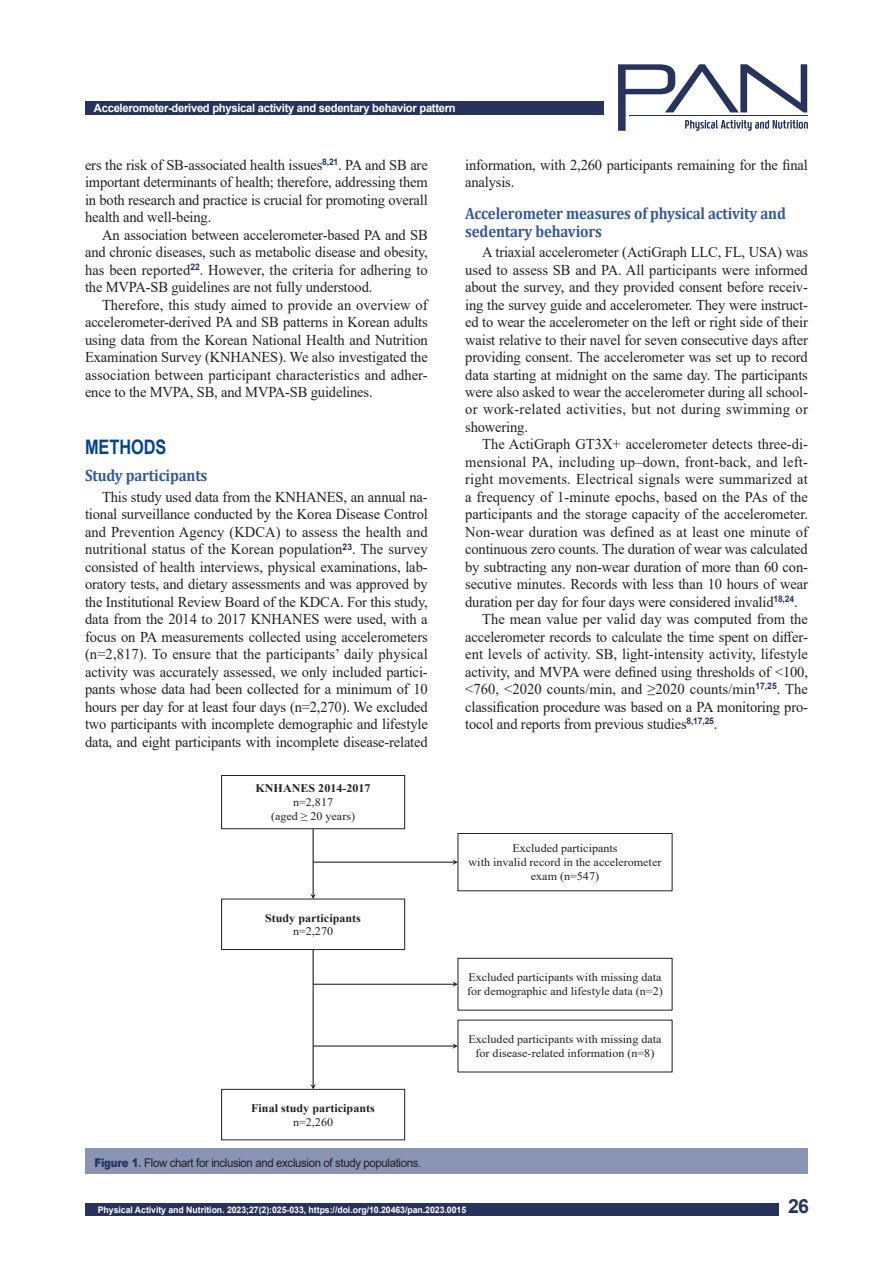
<style>
.page{position:relative;width:893px;height:1263px;background:#fff}
.page>*{position:absolute;margin:0;border:0;box-sizing:border-box;transform-origin:0 0}
.t1{font:700 19.95px "Arial";letter-spacing:-.005em;color:#02458f;scale:.82 1}
.t2{font:700 19.5px "Arial";color:#26335c}
.t3{font:700 16.5px/17.4px "Cambria";letter-spacing:-.01em;color:#32599c;scale:.9 1}
.t4{font:15px/17.5px "Times New Roman";letter-spacing:-.01em;color:#231f20;text-align:justify}
.t5{font:15px "Times New Roman";letter-spacing:.015em;color:#231f20}
.t6{font:15px "Times New Roman";letter-spacing:.01em;color:#231f20}
.t7{font:12px "Arial";letter-spacing:-.03em;color:#231f20;scale:.95 1}
.t8{font:11.55px/13.8px "Times New Roman";color:#231f20;text-align:center;scale:1.05 1}
.t9{font:700 11.55px "Arial";letter-spacing:-.025em;color:#fff}
.t10{font:700 11.55px "Times New Roman";color:#231f20;scale:1.05 1}
.t11{font:700 9px "Arial";letter-spacing:-.005em;color:#fff}
.s1{font-weight:900;color:#26335c}
.s2{font-weight:700;color:#26335c}
</style>
<div class="page">
<div style="left:85px;top:1203px;width:693px;height:13px;background:#26335c"></div>
<div style="left:85px;top:101px;width:519px;height:14px;background:#26335c"></div>
<svg style="left:618px;top:64px;width:190px;height:67px"></svg>
<div style="left:85px;top:1148px;width:723px;height:26px;background:#8a95b6"></div>
<div style="left:221px;top:775px;width:184px;height:54px;border:1px solid #231f20"></div>
<div style="left:221px;top:899px;width:184px;height:51px;border:1px solid #231f20"></div>
<hr style="left:313px;top:829px;width:1px;height:67px;background:#231f20">
<svg style="left:310px;top:893px;width:6px;height:6px"></svg>
<div style="left:458px;top:833px;width:214px;height:58px;border:1px solid #231f20"></div>
<hr style="left:313px;top:949px;width:1px;height:137px;background:#231f20">
<svg style="left:310px;top:1084px;width:6px;height:5px"></svg>
<div style="left:458px;top:958px;width:214px;height:52px;border:1px solid #231f20"></div>
<div style="left:221px;top:1089px;width:184px;height:51px;border:1px solid #231f20"></div>
<hr style="left:313px;top:861px;width:142px;height:2px;background:#231f20">
<svg style="left:452px;top:859px;width:6px;height:6px"></svg>
<hr style="left:313px;top:984px;width:142px;height:1px;background:#231f20">
<svg style="left:452px;top:981px;width:6px;height:6px"></svg>
<hr style="left:313px;top:1045px;width:142px;height:1px;background:#231f20">
<svg style="left:452px;top:1043px;width:6px;height:6px"></svg>
<p class="t9" style="left:94px;top:100px;width:363px">Accelerometer-derived physical activity and sedentary behavior pattern</p>
<p class="t4" style="left:85px;top:156px;width:344px">ers the risk of SB-associated health issues<sup>8,21</sup>. PA and SB are important determinants of health; therefore, addressing them in both research and practice is crucial for promoting overall health and well-being.</p>
<p class="t4" style="left:85px;top:225px;width:344px;text-indent:17px">An association between accelerometer-based PA and SB and chronic diseases, such as metabolic disease and obesity, has been reported<sup>22</sup>. However, the criteria for adhering to the MVPA-SB guidelines are not fully understood.</p>
<p class="t4" style="left:85px;top:295px;width:344px;text-indent:17px">Therefore, this study aimed to provide an overview of accelerometer-derived PA and SB patterns in Korean adults using data from the Korean National Health and Nutrition Examination Survey (KNHANES). We also investigated the association between participant characteristics and adher&shy;ence to the MVPA, SB, and MVPA-SB guidelines.</p>
<h1 class="t1" style="left:85px;top:433px;width:101px">METHODS</h1>
<p class="t3" style="left:85px;top:466px;width:137px">Study participants</p>
<p class="t4" style="left:85px;top:488px;width:344px;text-indent:17px">This study used data from the KNHANES, an annual na&shy;tional surveillance conducted by the Korea Disease Control and Prevention Agency (KDCA) to assess the health and nutritional status of the Korean population<sup>23</sup>. The survey consisted of health interviews, physical examinations, lab&shy;oratory tests, and dietary assessments and was approved by the Institutional Review Board of the KDCA. For this study, data from the 2014 to 2017 KNHANES were used, with a focus on PA measurements collected using accelerometers (n=2,817). To ensure that the participants’ daily physical activity was accurately assessed, we only included partici&shy;pants whose data had been collected for a minimum of 10 hours per day for at least four days (n=2,270). We excluded two participants with incomplete demographic and lifestyle data, and eight participants with incomplete disease-related</p>
<p class="t10" style="left:255px;top:780px;width:111px">KNHANES 2014-2017</p>
<p class="t8" style="left:271px;top:795px;width:82px">n=2,817<br>(aged ≥ 20 years)</p>
<p class="t10" style="left:265px;top:909px;width:93px">Study participants</p>
<p class="t8" style="left:293px;top:924px;width:40px">n=2,270</p>
<p class="t4" style="left:465px;top:156px;width:344px">information, with 2,260 participants remaining for the final analysis.</p>
<p class="t3" style="left:465px;top:204px;width:358px">Accelerometer measures of physical activity and sedentary behaviors</p>
<p class="t4" style="left:465px;top:243px;width:344px;text-indent:17px">A triaxial accelerometer (ActiGraph LLC, FL, USA) was used to assess SB and PA. All participants were informed about the survey, and they provided consent before receiv&shy;ing the survey guide and accelerometer. They were instruct&shy;ed to wear the accelerometer on the left or right side of their waist relative to their navel for seven consecutive days after providing consent. The accelerometer was set up to record data starting at midnight on the same day. The participants were also asked to wear the accelerometer during all school&shy;or work-related activities, but not during swimming or showering.</p>
<p class="t4" style="left:482px;top:435px;width:327px">The ActiGraph GT3X+ accelerometer detects three-di-</p>
<p class="t5" style="left:465px;top:451px;width:344px">mensional PA, including up–down, front-back, and left-</p>
<p class="t6" style="left:465px;top:469px;width:344px">right movements. Electrical signals were summarized at</p>
<p class="t4" style="left:465px;top:488px;width:344px">a frequency of 1-minute epochs, based on the PAs of the</p>
<p class="t4" style="left:465px;top:505px;width:344px">participants and the storage capacity of the accelerometer.</p>
<p class="t4" style="left:465px;top:522px;width:344px">Non-wear duration was defined as at least one minute of</p>
<p class="t4" style="left:465px;top:540px;width:344px">continuous zero counts. The duration of wear was calculated</p>
<p class="t4" style="left:465px;top:557px;width:344px">by subtracting any non-wear duration of more than 60 con-</p>
<p class="t4" style="left:465px;top:575px;width:344px">secutive minutes. Records with less than 10 hours of wear</p>
<p class="t4" style="left:465px;top:592px;width:334px">duration per day for four days were considered invalid<sup>18,24</sup>.</p>
<p class="t4" style="left:482px;top:610px;width:327px">The mean value per valid day was computed from the</p>
<p class="t4" style="left:465px;top:627px;width:344px">accelerometer records to calculate the time spent on differ-</p>
<p class="t4" style="left:465px;top:645px;width:344px">ent levels of activity. SB, light-intensity activity, lifestyle</p>
<p class="t4" style="left:465px;top:662px;width:344px">activity, and MVPA were defined using thresholds of &lt;100,</p>
<p class="t4" style="left:465px;top:680px;width:344px">&lt;760, &lt;2020 counts/min, and ≥2020 counts/min<sup>17,25</sup>. The</p>
<p class="t4" style="left:465px;top:697px;width:344px">classification procedure was based on a PA monitoring pro-</p>
<p class="t4" style="left:465px;top:715px;width:254px">tocol and reports from previous studies<sup>8,17,25</sup>.</p>
<p class="t8" style="left:469px;top:841px;width:185px">Excluded participants<br>with invalid record in the accelerometer exam (n=547)</p>
<p class="t8" style="left:467px;top:970px;width:188px;text-align:left">Excluded participants with missing data for demographic and lifestyle data (n=2)</p>
<p class="t8" style="left:468px;top:1032px;width:185px">Excluded participants with missing data for disease-related information (n=8)</p>
<p class="t10" style="left:251px;top:1100px;width:119px">Final study participants</p>
<p class="t8" style="left:293px;top:1114px;width:40px">n=2,260</p>
<p class="t7" style="left:94px;top:1154px;width:346px"><span class="s1">Figure 1</span><span class="s2">.</span> Flow chart for inclusion and exclusion of study populations.</p>
<p class="t11" style="left:98px;top:1203px;width:370px">Physical Activity and Nutrition. 2023;27(2):025-033, https://doi.org/10.20463/pan.2023.0015</p>
<h2 class="t2" style="left:788px;top:1192px;width:22px">26</h2>
</div>
